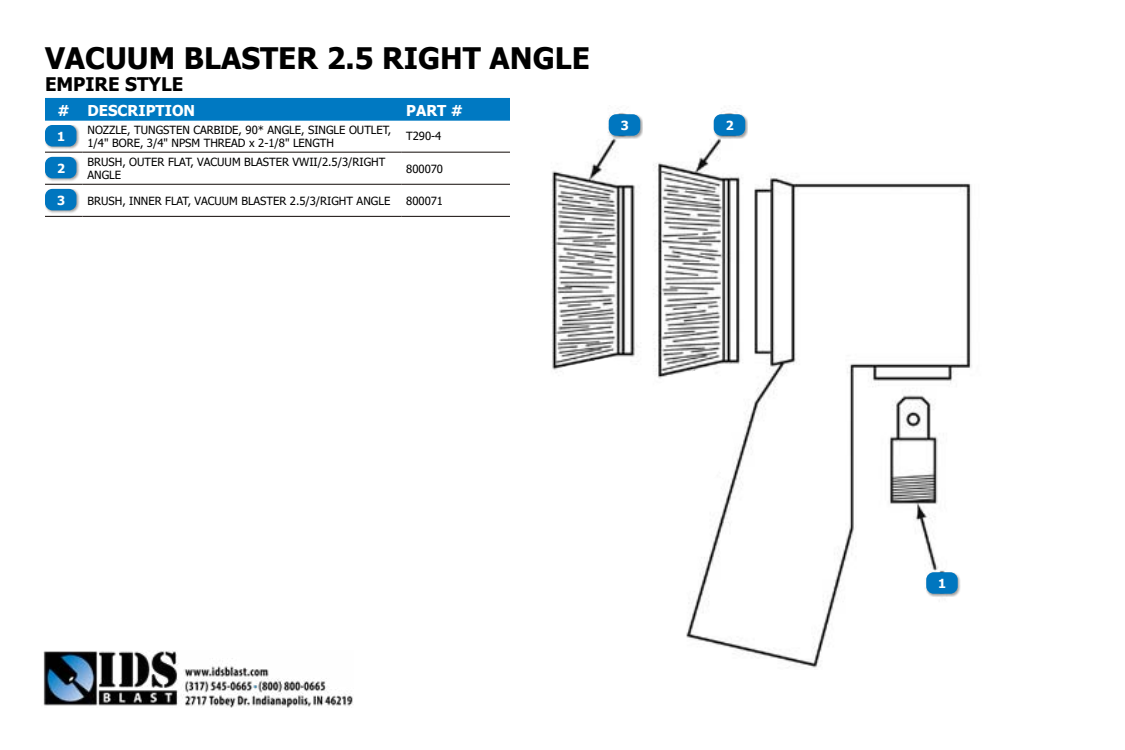
<style>
.page{position:relative;width:1125px;height:750px;background:#fff}
.page>*{position:absolute;margin:0;border:0;box-sizing:border-box;transform-origin:0 0}
.t1{font:700 29.62px "Tahoma";color:#000}
.t2{font:700 18.75px "Tahoma";color:#000}
.t3{font:700 15px "Tahoma";color:#fff}
.t4{font:700 12.5px "Tahoma";color:#fff}
.t5{font:11.25px/13.5px "Tahoma";color:#000}
</style>
<div class="page">
<img style="left:43px;top:651px;width:310px;height:57px">
<img style="left:484px;top:108px;width:488px;height:560px">
<div style="left:45px;top:98px;width:465px;height:23px;background:#0079c2"></div>
<hr style="left:45px;top:152px;width:37px;height:1px;background:#100906">
<hr style="left:82px;top:152px;width:319px;height:1px;background:#100906">
<hr style="left:401px;top:152px;width:109px;height:1px;background:#100906">
<hr style="left:45px;top:184px;width:37px;height:1px;background:#100906">
<hr style="left:82px;top:184px;width:319px;height:1px;background:#100906">
<hr style="left:401px;top:184px;width:109px;height:1px;background:#100906">
<hr style="left:45px;top:216px;width:37px;height:1px;background:#100906">
<hr style="left:82px;top:216px;width:319px;height:1px;background:#100906">
<hr style="left:401px;top:216px;width:109px;height:1px;background:#100906">
<div style="left:45px;top:157px;width:35px;height:25px;background:#000;opacity:.39"></div>
<div style="left:45px;top:157px;width:31px;height:21px;background:#0076bf;border-radius:7px"></div>
<div style="left:45px;top:189px;width:35px;height:25px;background:#000;opacity:.39"></div>
<div style="left:45px;top:189px;width:31px;height:21px;background:#0076bf;border-radius:7px"></div>
<div style="left:45px;top:125px;width:35px;height:25px;background:#000;opacity:.39"></div>
<div style="left:45px;top:125px;width:31px;height:21px;background:#0076bf;border-radius:7px"></div>
<svg style="left:562px;top:358px;width:173px;height:148px"></svg>
<div style="left:713px;top:114px;width:35px;height:25px;background:#000;opacity:.39"></div>
<div style="left:714px;top:114px;width:31px;height:22px;background:#0076bf;border-radius:7px"></div>
<div style="left:608px;top:114px;width:35px;height:25px;background:#000;opacity:.39"></div>
<div style="left:609px;top:114px;width:31px;height:22px;background:#0076bf;border-radius:7px"></div>
<div style="left:926px;top:572px;width:35px;height:25px;background:#000;opacity:.39"></div>
<div style="left:926px;top:572px;width:32px;height:22px;background:#0076bf;border-radius:7px"></div>
<h1 class="t1" style="left:45px;top:37px;width:546px">VACUUM BLASTER 2.5 RIGHT ANGLE</h1>
<h2 class="t2" style="left:45px;top:71px;width:140px">EMPIRE STYLE</h2>
<h3 class="t3" style="left:58px;top:100px;width:139px"># DESCRIPTION</h3>
<h3 class="t3" style="left:406px;top:100px;width:58px">PART #</h3>
<p class="t5" style="left:88px;top:123px;width:305px">NOZZLE, TUNGSTEN CARBIDE, 90* ANGLE, SINGLE OUTLET,<br>1/4" BORE, 3/4" NPSM THREAD x 2-1/8" LENGTH</p>
<p class="t5" style="left:406px;top:130px;width:37px">T290-4</p>
<p class="t5" style="left:88px;top:156px;width:299px">BRUSH, OUTER FLAT, VACUUM BLASTER VWII/2.5/3/RIGHT<br>ANGLE</p>
<p class="t5" style="left:406px;top:162px;width:38px">800070</p>
<p class="t5" style="left:88px;top:194px;width:304px">BRUSH, INNER FLAT, VACUUM BLASTER 2.5/3/RIGHT ANGLE</p>
<p class="t5" style="left:406px;top:194px;width:38px">800071</p>
<p class="t4" style="left:57px;top:127px;width:9px">1</p>
<p class="t4" style="left:57px;top:159px;width:9px">2</p>
<p class="t4" style="left:57px;top:191px;width:9px">3</p>
<p class="t4" style="left:621px;top:117px;width:9px">3</p>
<p class="t4" style="left:726px;top:117px;width:9px">2</p>
<p class="t4" style="left:938px;top:575px;width:9px">1</p>
</div>
